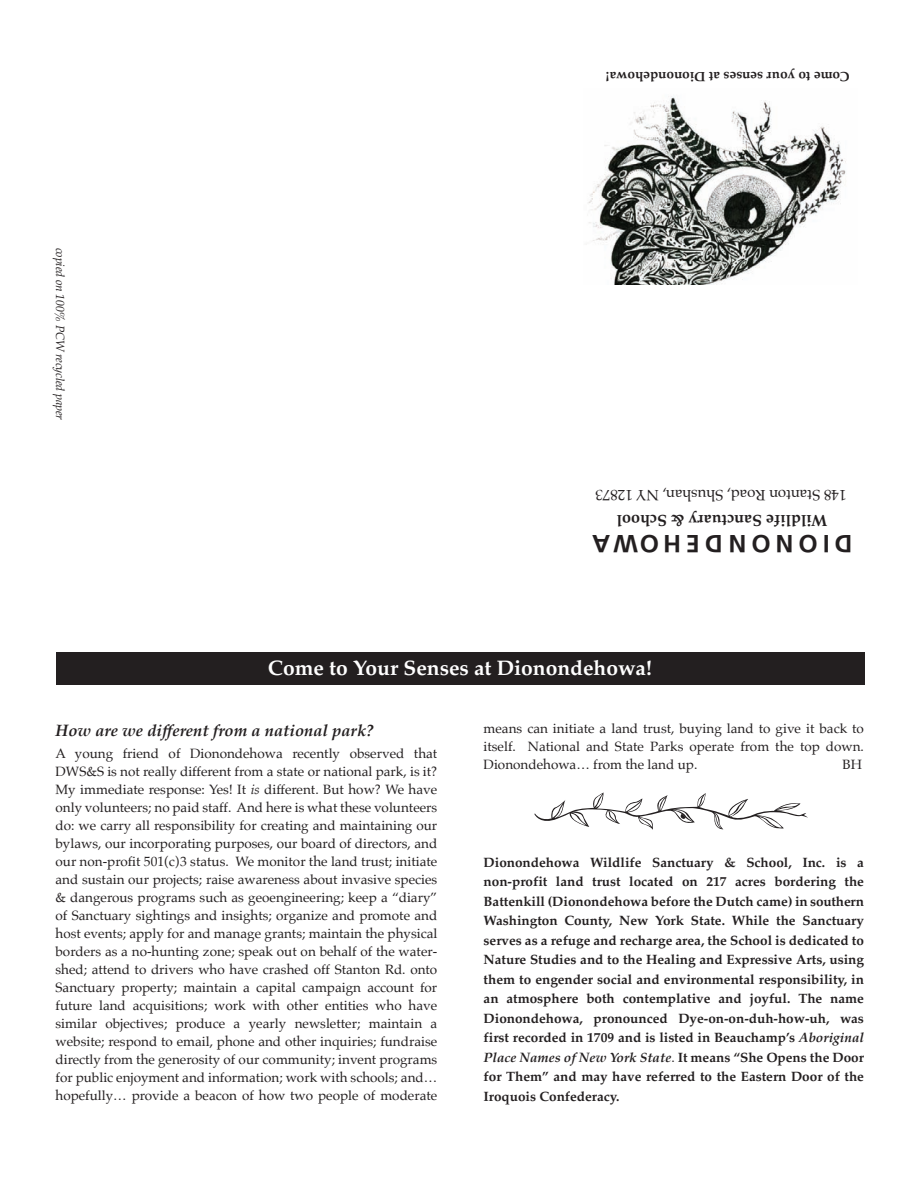
<style>
.page{position:relative;width:918px;height:1188px;background:#fff}
.page>*{position:absolute;margin:0;border:0;box-sizing:border-box;transform-origin:0 0}
.t1{font:700 24.75px "Frutiger";letter-spacing:.2em;color:#231f20}
.t2{font:700 21px "Palatino";color:#fff}
.t3{font:italic 700 16.5px "Palatino";color:#231f20}
.t4{font:700 16.2px "Palatino";color:#231f20}
.t5{font:15px "Palatino";color:#231f20}
.t6{font:13.5px/18px "Palatino";color:#231f20;text-align:justify}
.t7{font:700 13.5px/19.5px "Palatino";color:#231f20;text-align:justify}
.t8{font:italic 12px "Palatino";letter-spacing:-.015em;color:#231f20}
.s1{font-style:italic}
.s2{font-weight:400}
</style>
<div class="page">
<div style="left:56px;top:652px;width:808px;height:34px;background:#231f20"></div>
<img style="left:588px;top:96px;width:258px;height:188px">
<svg style="left:534px;top:792px;width:274px;height:38px"></svg>
<p class="t8" style="left:70px;top:248px;width:174px;rotate:90deg">copied on 100% PCW recycled paper</p>
<p class="t7" style="left:850px;top:86px;width:246px;rotate:-180deg">Come to your senses at Dionondehowa!</p>
<p class="t5" style="left:846px;top:508px;width:253px;rotate:-180deg">148 Stanton Road, Shushan, NY 12873</p>
<p class="t4" style="left:827px;top:535px;width:212px;rotate:-180deg">Wildlife Sanctuary &amp; School</p>
<p class="t1" style="left:853px;top:558px;width:262px;rotate:-180deg">DIONONDEHOWA</p>
<p class="t2" style="left:268px;top:650px;width:386px">Come to Your Senses at Dionondehowa!</p>
<p class="t3" style="left:56px;top:716px;width:320px">How are we different from a national park?</p>
<p class="t6" style="left:56px;top:745px;width:383px">A young friend of Dionondehowa recently observed that DWS&amp;S is not really different from a state or national park, is it?<br>My immediate response: Yes! It <span class="s1">is</span> different. But how? We have only volunteers; no paid staff. And here is what these volunteers do: we carry all responsibility for creating and maintaining our bylaws, our incorporating purposes, our board of directors, and our non-profit 501(c)3 status. We monitor the land trust; initiate and sustain our projects; raise awareness about invasive species &amp; dangerous programs such as geoengineering; keep a “diary” of Sanctuary sightings and insights; organize and promote and host events; apply for and manage grants; maintain the physical borders as a no-hunting zone; speak out on behalf of the water&shy;shed; attend to drivers who have crashed off Stanton Rd. onto Sanctuary property; maintain a capital campaign account for future land acquisitions; work with other entities who have similar objectives; produce a yearly newsletter; maintain a website; respond to email, phone and other inquiries; fundraise directly from the generosity of our community; invent programs for public enjoyment and information; work with schools; and… hopefully… provide a beacon of how two people of moderate</p>
<p class="t6" style="left:484px;top:719px;width:382px">means can initiate a land trust, buying land to give it back to itself. National and State Parks operate from the top down.<br>Dionondehowa… from the land up.</p>
<p class="t6" style="left:843px;top:755px;width:21px">BH</p>
<p class="t7" style="left:484px;top:852px;width:382px">Dionondehowa Wildlife Sanctuary &amp; School, Inc. is a non-profit land trust located on 217 acres bordering the Battenkill (Dionondehowa before the Dutch came) in southern Washington County, New York State. While the Sanctuary serves as a refuge and recharge area, the School is dedicated to Nature Studies and to the Healing and Expressive Arts, using them to engender social and environmental responsibility, in an atmosphere both contemplative and joyful. The name Dionondehowa, pronounced Dye-on-on-duh-how-uh, was first recorded in 1709 and is listed in Beauchamp’s <span class="s1">Aboriginal Place Names of New York State</span><span class="s2">.</span> It means “She Opens the Door for Them” and may have referred to the Eastern Door of the Iroquois Confederacy.</p>
</div>
